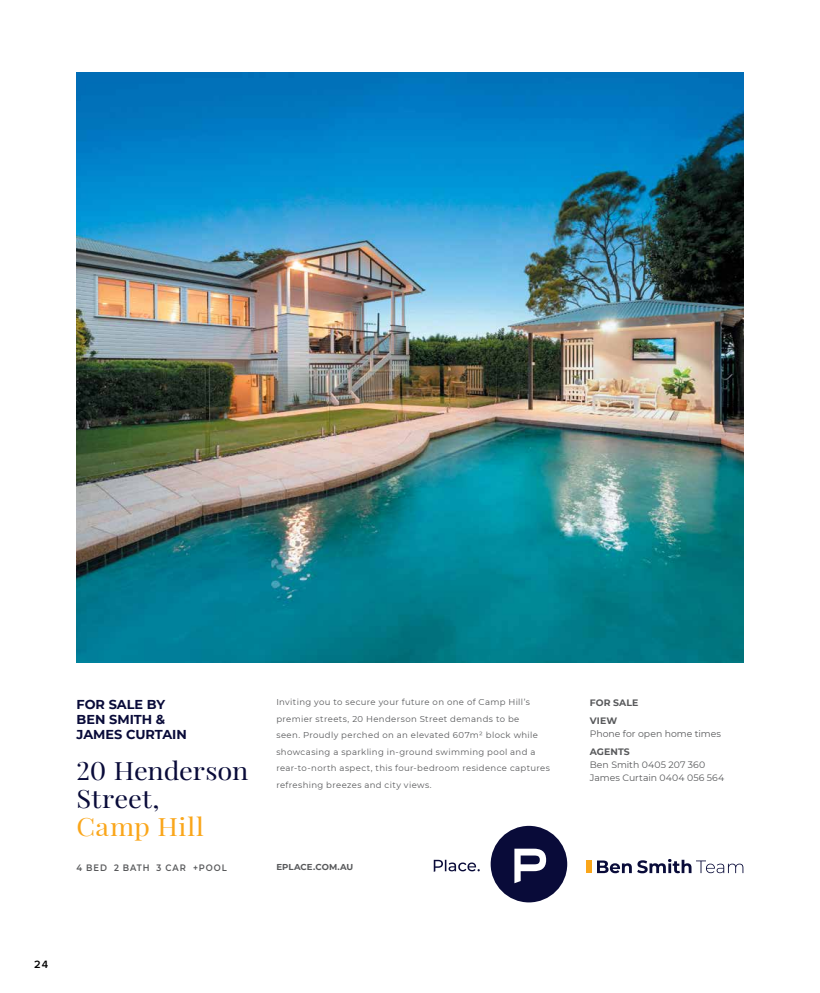
<style>
.page{position:relative;width:820px;height:993px;background:#fff}
.page>*{position:absolute;margin:0;border:0;box-sizing:border-box;transform-origin:0 0}
.t1{font:24.8px/27.9px "Playfair Display";letter-spacing:-.005em;color:#090b39;scale:1.1 1}
.t2{font:24.8px "Playfair Display";letter-spacing:.025em;color:#faa61a;scale:1.1 1}
.t3{font:700 12.9px/15.1px "Montserrat";color:#090b39}
.t4{font:600 11px "Proxima Nova";color:#000}
.t5{font:9.3px/12.6px "Montserrat";color:#58595b}
.t6{font:600 9.3px "Montserrat";letter-spacing:.11em;color:#58595b;scale:.9 1}
.t7{font:700 9.3px/18.5px "Montserrat";letter-spacing:.01em;color:#58595b}
.t8{font:700 8.6px "Montserrat";letter-spacing:.005em;color:#58595b}
.t9{font:8.5px/16.5px "Montserrat";letter-spacing:.045em;color:#58595b}
</style>
<div class="page">
<img style="left:77px;top:73px;width:666px;height:589px">
<div style="left:490px;top:825px;width:77px;height:77px;background:#090b39;border-radius:50%"></div>
<svg style="left:514px;top:848px;width:32px;height:35px"></svg>
<svg style="left:433px;top:859px;width:46px;height:12px"></svg>
<div style="left:585px;top:860px;width:6px;height:12px;background:#faa61a"></div>
<svg style="left:597px;top:859px;width:146px;height:14px"></svg>
<h2 class="t3" style="left:77px;top:696px;width:112px">FOR SALE BY<br>BEN SMITH &amp;<br>JAMES CURTAIN</h2>
<h1 class="t1" style="left:77px;top:754px;width:158px">20 Henderson<br>Street,</h1>
<h1 class="t2" style="left:77px;top:806px;width:117px">Camp Hill</h1>
<p class="t6" style="left:77px;top:860px;width:168px">4 BED 2 BATH 3 CAR +POOL</p>
<p class="t9" style="left:276px;top:693px;width:275px">Inviting you to secure your future on one of Camp Hill’s premier streets, 20 Henderson Street demands to be<br>seen. Proudly perched on an elevated 607m2 block while showcasing a sparkling in-ground swimming pool and a rear-to-north aspect, this four-bedroom residence captures refreshing breezes and city views.</p>
<p class="t8" style="left:276px;top:860px;width:78px">EPLACE.COM.AU</p>
<p class="t4" style="left:34px;top:957px;width:16px">24</p>
<p class="t7" style="left:589px;top:692px;width:50px">FOR SALE<br>VIEW</p>
<p class="t5" style="left:589px;top:726px;width:133px">Phone for open home times</p>
<p class="t7" style="left:589px;top:742px;width:41px">AGENTS</p>
<p class="t5" style="left:589px;top:757px;width:136px">Ben Smith 0405 207 360<br>James Curtain 0404 056 564</p>
</div>
